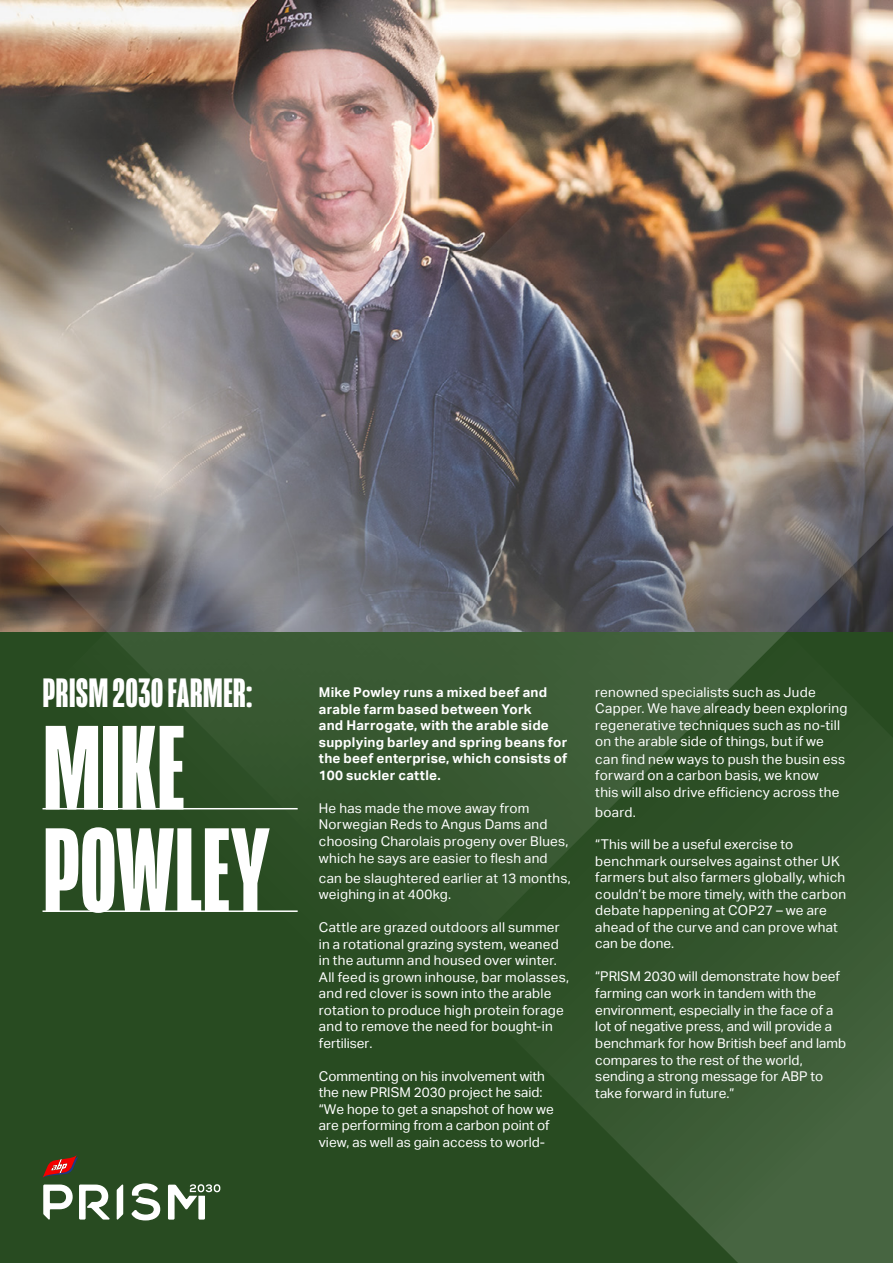
<style>
.page{position:relative;width:893px;height:1263px;background:#fff}
.page>*{position:absolute;margin:0;border:0;box-sizing:border-box;transform-origin:0 0}
.t1{font:700 123px/102.4px "Mongoose";letter-spacing:-.005em;color:#fff}
.t2{font:700 42px "Mongoose";color:#fff}
.t3{font:13.5px/16.5px "Aktiv Grotesk";letter-spacing:.015em;color:#fff}
.t4{font:700 13.5px/16.5px "Aktiv Grotesk";letter-spacing:.015em;color:#fff}
</style>
<div class="page">
<img style="left:0;top:0;width:893px;height:1263px">
<svg style="left:117px;top:1184px;width:6px;height:36px"></svg>
<svg style="left:43px;top:1154px;width:35px;height:24px"></svg>
<svg style="left:43px;top:1184px;width:67px;height:36px"></svg>
<svg style="left:168px;top:1183px;width:52px;height:36px"></svg>
<svg style="left:131px;top:1183px;width:29px;height:37px"></svg>
<hr style="left:43px;top:910px;width:255px;height:2px;background:#fff">
<hr style="left:43px;top:808px;width:255px;height:1px;background:#fff">
<h2 class="t2" style="left:43px;top:669px;width:211px">PRISM 2030 FARMER:</h2>
<h1 class="t1" style="left:43px;top:720px;width:229px">MIKE<br>POWLEY</h1>
<p class="t4" style="left:319px;top:684px;width:250px">Mike Powley runs a mixed beef and arable farm based between York<br>and Harrogate, with the arable side supplying barley and spring beans for the beef enterprise, which consists of<br>100 suckler cattle.</p>
<p class="t3" style="left:319px;top:799px;width:251px">He has made the move away from Norwegian Reds to Angus Dams and choosing Charolais progeny over Blues, which he says are easier to flesh and</p>
<p class="t3" style="left:319px;top:869px;width:253px">can be slaughtered earlier at 13 months, weighing in at 400kg.</p>
<p class="t3" style="left:319px;top:918px;width:252px">Cattle are grazed outdoors all summer in a rotational grazing system, weaned in the autumn and housed over winter.<br>All feed is grown inhouse, bar molasses, and red clover is sown into the arable rotation to produce high protein forage and to remove the need for bought-in fertiliser.</p>
<p class="t3" style="left:319px;top:1067px;width:236px">Commenting on his involvement with the new PRISM 2030 project he said: “We hope to get a snapshot of how we are performing from a carbon point of view, as well as gain access to world-</p>
<p class="t3" style="left:595px;top:683px;width:254px">renowned specialists such as Jude Capper. We have already been exploring regenerative techniques such as no-till on the arable side of things, but if we can find new ways to push the busin ess forward on a carbon basis, we know<br>this will also drive efficiency across the</p>
<p class="t3" style="left:595px;top:803px;width:42px">board.</p>
<p class="t3" style="left:595px;top:835px;width:252px">“This will be a useful exercise to benchmark ourselves against other UK farmers but also farmers globally, which couldn’t be more timely, with the carbon debate happening at COP27 – we are ahead of the curve and can prove what can be done.</p>
<p class="t3" style="left:595px;top:967px;width:252px">“PRISM 2030 will demonstrate how beef farming can work in tandem with the environment, especially in the face of a lot of negative press, and will provide a benchmark for how British beef and lamb compares to the rest of the world, sending a strong message for ABP to take forward in future.”</p>
</div>
